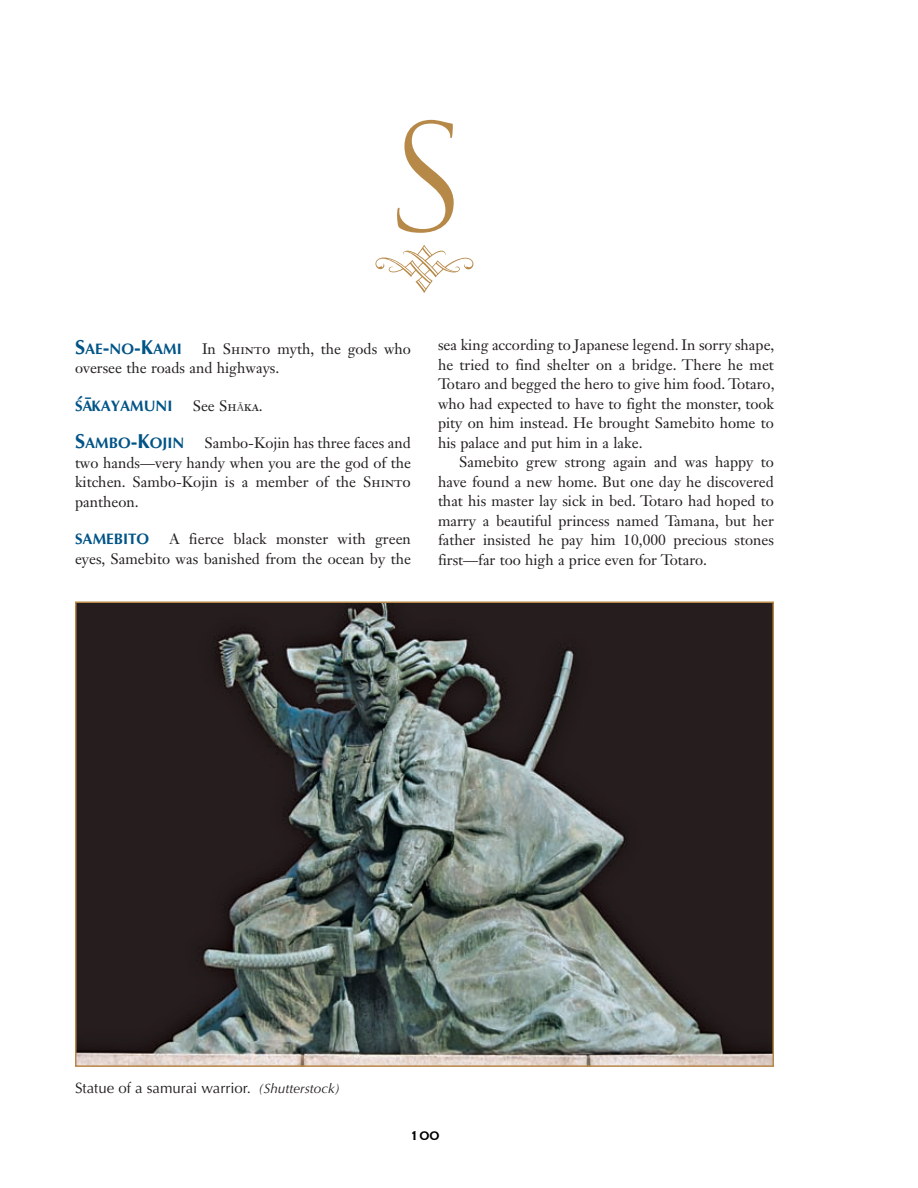
<style>
.page{position:relative;width:918px;height:1188px;background:#fff}
.page>*{position:absolute;margin:0;border:0;box-sizing:border-box;transform-origin:0 0}
.t1{font:150px "Cresci";color:#b78949}
.t2{font:66px "Type Embellishments One Plain";color:#b78949}
.t3{font:16.5px "Copperplate Gothic Std 31 BC";color:#000}
.t4{font:700 15.15px "Optima LT Std";color:#005487}
.t5{font:15px/19.5px "Janson Text LT Std";color:#231f20}
.t6{font:15px "Optima LT Std";color:#231f20}
.s1{font-size:20.25px}
.s2{font-family:"Hira Min Pro W3";font-size:9.75px}
.s3{font-style:italic;font-size:13.5px}
</style>
<div class="page">
<img style="left:78px;top:605px;width:693px;height:459px">
<div style="left:75px;top:602px;width:699px;height:465px;border:2px solid #b78949"></div>
<p class="t1" style="left:387px;top:92px;width:76px">S</p>
<p class="t2" style="left:372px;top:243px;width:106px">8</p>
<p class="t4" style="left:75px;top:340px;width:108px"><span class="s1">S</span>AE<span class="s1">-</span>NO<span class="s1">-K</span>AMI</p>
<p class="t5" style="left:75px;top:339px;width:338px;text-indent:127px">In Shinto myth, the gods who oversee the roads and highways.</p>
<p class="t4" style="left:75px;top:397px;width:99px">S<span class="s1">´</span>A<span class="s1">¯</span>KAYAMUNI</p>
<p class="t5" style="left:193px;top:396px;width:72px">See Sh<span class="s2">Ā</span>ka.</p>
<p class="t4" style="left:75px;top:434px;width:111px"><span class="s1">S</span>AMBO<span class="s1">-K</span>OJIN</p>
<p class="t5" style="left:75px;top:433px;width:337px;text-align:justify;text-indent:130px">Sambo-Kojin has three faces and two hands—very handy when you are the god of the kitchen. Sambo-Kojin is a member of the Shinto pantheon.</p>
<p class="t4" style="left:75px;top:530px;width:76px">SAMEBITO</p>
<p class="t5" style="left:75px;top:529px;width:337px;text-align:right">A fierce black monster with green<br>eyes, Samebito was banished from the ocean by the</p>
<p class="t5" style="left:438px;top:335px;width:338px">sea king according to Japanese legend. In sorry shape,</p>
<p class="t5" style="left:438px;top:355px;width:338px">he tried to find shelter on a bridge. There he met</p>
<p class="t5" style="left:438px;top:374px;width:338px">Totaro and begged the hero to give him food. Totaro,</p>
<p class="t5" style="left:438px;top:394px;width:338px">who had expected to have to fight the monster, took</p>
<p class="t5" style="left:438px;top:413px;width:337px">pity on him instead. He brought Samebito home to</p>
<p class="t5" style="left:438px;top:433px;width:206px">his palace and put him in a lake.</p>
<p class="t5" style="left:459px;top:452px;width:317px">Samebito grew strong again and was happy to</p>
<p class="t5" style="left:438px;top:472px;width:337px">have found a new home. But one day he discovered</p>
<p class="t5" style="left:438px;top:491px;width:337px">that his master lay sick in bed. Totaro had hoped to</p>
<p class="t5" style="left:438px;top:511px;width:338px">marry a beautiful princess named Tamana, but her</p>
<p class="t5" style="left:438px;top:530px;width:337px">father insisted he pay him 10,000 precious stones</p>
<p class="t5" style="left:438px;top:550px;width:271px">first—far too high a price even for Totaro.</p>
<p class="t6" style="left:75px;top:1079px;width:267px">Statue of a samurai warrior. <span class="s3">(Shutterstock)</span></p>
<p class="t3" style="left:409px;top:1127px;width:32px">1 00</p>
</div>
